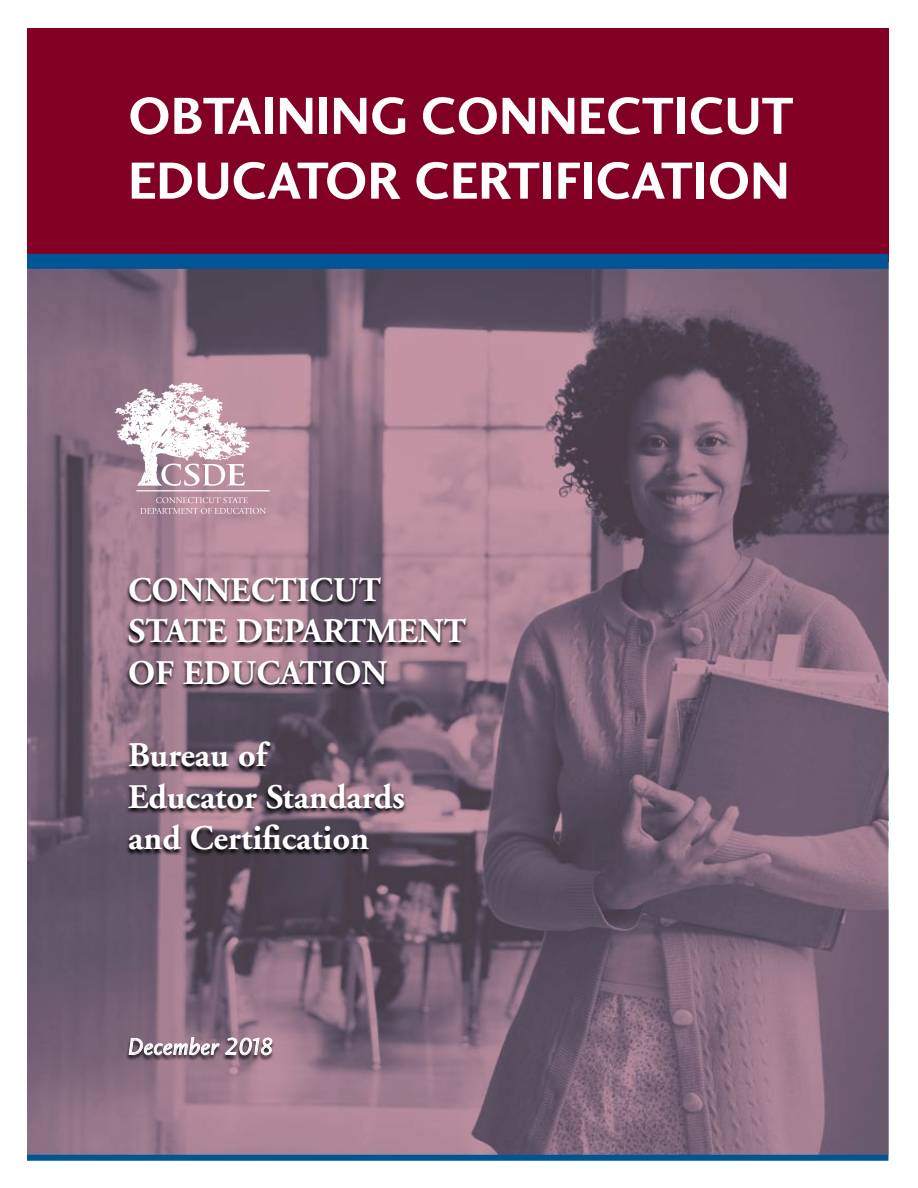
<style>
.page{position:relative;width:918px;height:1188px;background:#fff}
.page>*{position:absolute;margin:0;border:0;box-sizing:border-box;transform-origin:0 0}
.t1{font:54px "Charlotte Sans Bold Plain";color:#fff}
.t2{font:700 34.5px "Adobe Garamond";color:#fff}
.t3{font:24px "Charlotte Sans Book Italic Plain";letter-spacing:.01em;color:#fff}
</style>
<div class="page">
<img style="left:27px;top:269px;width:861px;height:886px">
<div style="left:27px;top:28px;width:861px;height:233px;background:#820024"></div>
<svg style="left:125px;top:577px;width:344px;height:485px;background:#725c6c"></svg>
<svg style="left:129px;top:1029px;width:143px;height:26px;background:#9b8592"></svg>
<div style="left:27px;top:254px;width:861px;height:15px;background:#005695"></div>
<div style="left:27px;top:1155px;width:861px;height:6px;background:#005695"></div>
<svg style="left:140px;top:497px;width:126px;height:17px;background:#bb98a6"></svg>
<svg style="left:115px;top:383px;width:134px;height:103px"></svg>
<hr style="left:136px;top:490px;width:134px;height:1px;background:#fff">
<p class="t1" style="left:128px;top:84px;width:667px">OBTAINING CONNECTICUT</p>
<p class="t1" style="left:128px;top:148px;width:663px">EDUCATOR CERTIFICATION</p>
<p class="t2" style="left:128px;top:571px;width:254px">CONNECTICUT</p>
<p class="t2" style="left:128px;top:613px;width:339px">STATE DEPARTMENT</p>
<p class="t2" style="left:128px;top:654px;width:261px">OF EDUCATION</p>
<p class="t2" style="left:128px;top:737px;width:140px">Bureau of</p>
<p class="t2" style="left:128px;top:778px;width:278px">Educator Standards</p>
<p class="t2" style="left:128px;top:820px;width:243px">and Certification</p>
<p class="t3" style="left:128px;top:1032px;width:147px">December 2018</p>
</div>
